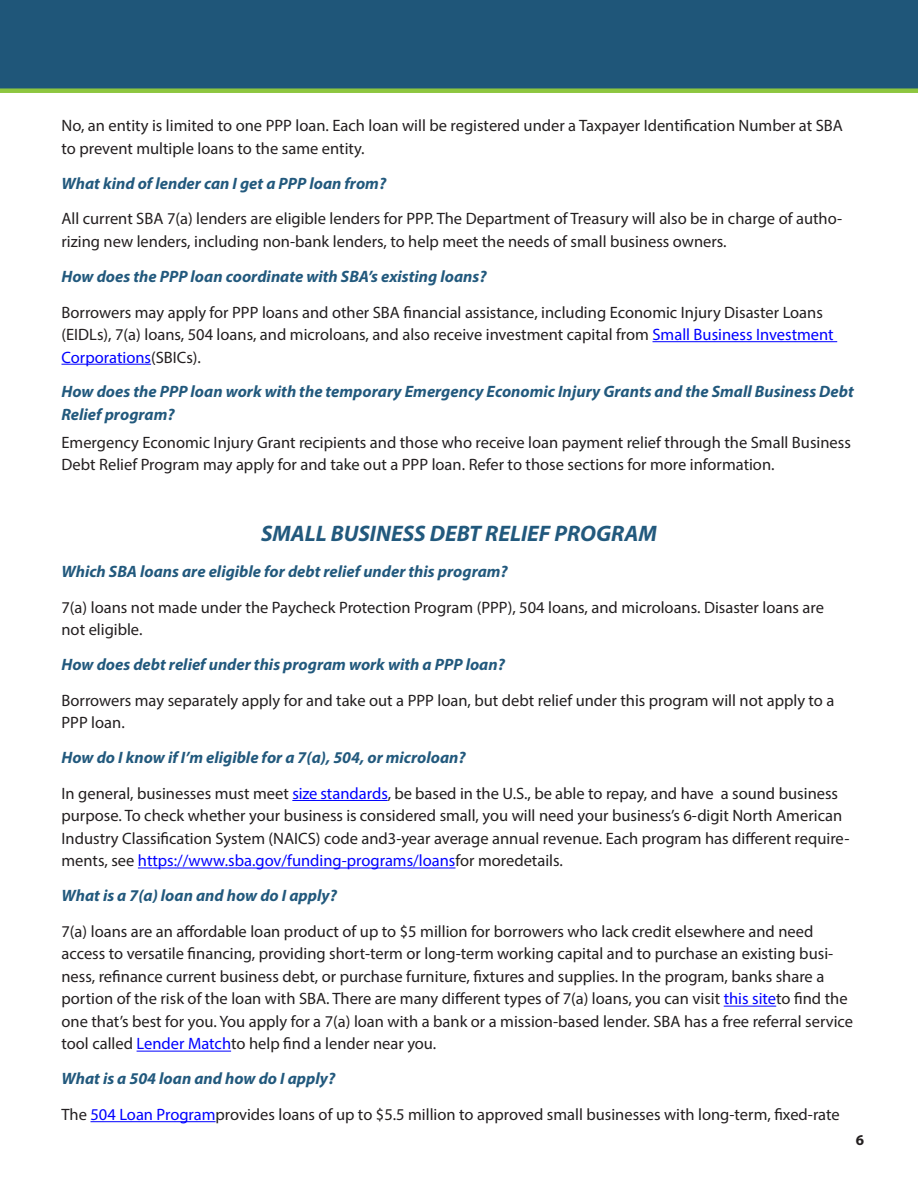
<style>
.page{position:relative;width:918px;height:1188px;background:#fff}
.page>*{position:absolute;margin:0;border:0;box-sizing:border-box;transform-origin:0 0}
.Heading_1{font:italic 700 22.5px "Myriad Pro";color:#22597d}
.Body_Text{font:16.5px/22.5px "Myriad Pro";color:#231f20}
.Heading_1-2{font:italic 700 16.5px/22.5px "Myriad Pro";color:#22597d}
.t1{font:700 15px "Myriad Pro";color:#231f20}
.s1{color:#00f}
</style>
<div class="page">
<div style="left:0;top:0;width:918px;height:91px;background:#1f5679"></div>
<div style="left:0;top:88px;width:918px;height:5px;background:#8dc63f"></div>
<hr style="left:653px;top:341px;width:184px;height:1px;background:#00f">
<hr style="left:62px;top:364px;width:89px;height:1px;background:#00f">
<hr style="left:292px;top:800px;width:96px;height:1px;background:#00f">
<hr style="left:138px;top:868px;width:318px;height:1px;background:#00f">
<hr style="left:724px;top:1006px;width:52px;height:1px;background:#00f">
<hr style="left:137px;top:1051px;width:94px;height:1px;background:#00f">
<hr style="left:91px;top:1121px;width:125px;height:1px;background:#00f">
<p class="Body_Text" style="left:62px;top:114px;width:783px">No, an entity is limited to one PPP loan. Each loan will be registered under a Taxpayer Identification Number at SBA to prevent multiple loans to the same entity.</p>
<p class="Heading_1-2" style="left:62px;top:171px;width:326px">What kind of lender can I get a PPP loan from?</p>
<p class="Body_Text" style="left:62px;top:207px;width:782px">All current SBA 7(a) lenders are eligible lenders for PPP. The Department of Treasury will also be in charge of autho&shy;rizing new lenders, including non-bank lenders, to help meet the needs of small business owners.</p>
<p class="Heading_1-2" style="left:62px;top:264px;width:427px">How does the PPP loan coordinate with SBA’s existing loans?</p>
<p class="Body_Text" style="left:62px;top:301px;width:774px">Borrowers may apply for PPP loans and other SBA financial assistance, including Economic Injury Disaster Loans (EIDLs), 7(a) loans, 504 loans, and microloans, and also receive investment capital from <span class="s1">Small Business Investment<br>Corporations</span>(SBICs).</p>
<p class="Heading_1-2" style="left:62px;top:380px;width:794px">How does the PPP loan work with the temporary Emergency Economic Injury Grants and the Small Business Debt<br>Relief program?</p>
<p class="Body_Text" style="left:62px;top:431px;width:791px">Emergency Economic Injury Grant recipients and those who receive loan payment relief through the Small Business<br>Debt Relief Program may apply for and take out a PPP loan. Refer to those sections for more information.</p>
<p class="Heading_1" style="left:261px;top:519px;width:397px">SMALL BUSINESS DEBT RELIEF PROGRAM</p>
<p class="Heading_1-2" style="left:62px;top:559px;width:448px">Which SBA loans are eligible for debt relief under this program?</p>
<p class="Body_Text" style="left:62px;top:596px;width:764px">7(a) loans not made under the Paycheck Protection Program (PPP), 504 loans, and microloans. Disaster loans are not eligible.</p>
<p class="Heading_1-2" style="left:62px;top:653px;width:445px">How does debt relief under this program work with a PPP loan?</p>
<p class="Body_Text" style="left:62px;top:689px;width:774px">Borrowers may separately apply for and take out a PPP loan, but debt relief under this program will not apply to a<br>PPP loan.</p>
<p class="Heading_1-2" style="left:62px;top:746px;width:406px">How do I know if I’m eligible for a 7(a), 504, or microloan?</p>
<p class="Body_Text" style="left:62px;top:782px;width:789px">In general, businesses must meet <span class="s1">size standards</span>, be based in the U.S., be able to repay, and have a sound business purpose. To check whether your business is considered small, you will need your business’s 6-digit North American Industry Classification System (NAICS) code and3-year average annual revenue. Each program has different require&shy;ments, see <span class="s1">https://www.sba.gov/funding-programs/loans</span>for moredetails.</p>
<p class="Heading_1-2" style="left:61px;top:884px;width:277px">What is a 7(a) loan and how do I apply?</p>
<p class="Body_Text" style="left:61px;top:920px;width:793px">7(a) loans are an affordable loan product of up to $5 million for borrowers who lack credit elsewhere and need access to versatile financing, providing short-term or long-term working capital and to purchase an existing busi&shy;ness, refinance current business debt, or purchase furniture, fixtures and supplies. In the program, banks share a portion of the risk of the loan with SBA. There are many different types of 7(a) loans, you can visit <span class="s1">this site</span>to find the one that’s best for you. You apply for a 7(a) loan with a bank or a mission-based lender. SBA has a free referral service tool called <span class="s1">Lender Match</span>to help find a lender near you.</p>
<p class="Heading_1-2" style="left:61px;top:1067px;width:275px">What is a 504 loan and how do I apply?</p>
<p class="Body_Text" style="left:61px;top:1103px;width:780px">The <span class="s1">504 Loan Program</span>provides loans of up to $5.5 million to approved small businesses with long-term, fixed-rate</p>
<p class="t1" style="left:856px;top:1130px;width:10px">6</p>
</div>
